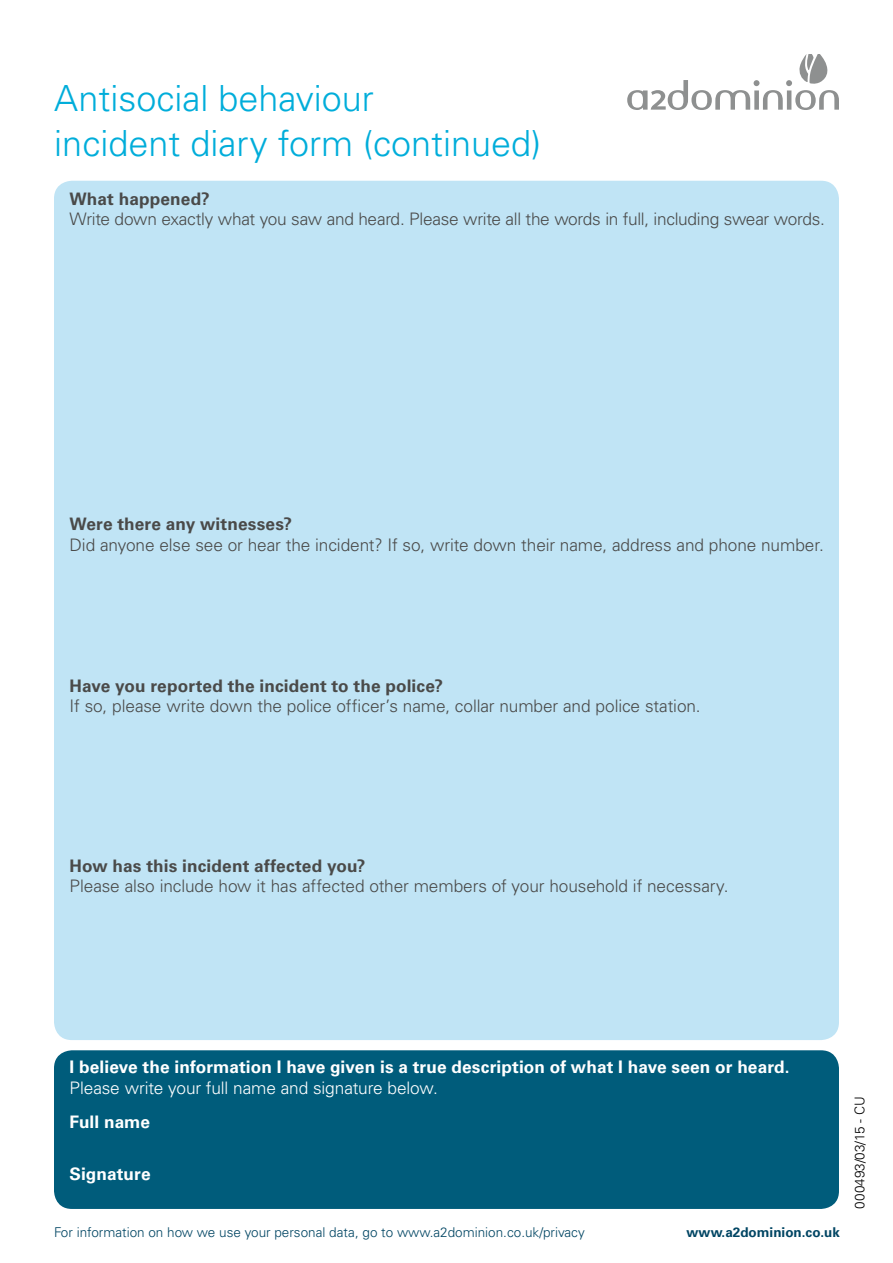
<style>
.page{position:relative;width:893px;height:1263px;background:#fff}
.page>*{position:absolute;margin:0;border:0;box-sizing:border-box;transform-origin:0 0}
.t1{font:300 36px/45px "Univers LT Std";color:#00adda}
.t2{font:300 17.25px "Univers LT Std";letter-spacing:-.01em;color:#4a4a49}
.t3{font:700 17.25px "Univers LT Std";letter-spacing:.005em;color:#4a4a49}
.t4{font:700 17.25px "Univers LT Std";letter-spacing:.005em;color:#fff}
.t5{font:300 17.25px "Univers LT Std";letter-spacing:-.01em;color:#fff}
.t6{font:300 13.5px "Univers LT Std";color:#004563}
.t7{font:700 13.5px "Univers LT Std";color:#004563}
.t8{font:300 13.5px "Univers LT Std";color:#000}
</style>
<div class="page">
<div style="left:54px;top:181px;width:785px;height:859px;background:#c0e4f5;border-radius:18px"></div>
<div style="left:54px;top:1050px;width:785px;height:159px;background:#005c7b;border-radius:18px"></div>
<svg style="left:627px;top:54px;width:212px;height:56px"></svg>
<h1 class="t1" style="left:54px;top:76px;width:488px">Antisocial behaviour<br>incident diary form (continued)</h1>
<p class="t3" style="left:70px;top:188px;width:142px">What happened?</p>
<p class="t2" style="left:70px;top:209px;width:757px">Write down exactly what you saw and heard. Please write all the words in full, including swear words.</p>
<p class="t3" style="left:70px;top:514px;width:224px">Were there any witnesses?</p>
<p class="t2" style="left:70px;top:534px;width:756px">Did anyone else see or hear the incident? If so, write down their name, address and phone number.</p>
<p class="t3" style="left:70px;top:675px;width:375px">Have you reported the incident to the police?</p>
<p class="t2" style="left:70px;top:696px;width:633px">If so, please write down the police officer’s name, collar number and police station.</p>
<p class="t3" style="left:70px;top:855px;width:297px">How has this incident affected you?</p>
<p class="t2" style="left:70px;top:876px;width:660px">Please also include how it has affected other members of your household if necessary.</p>
<p class="t4" style="left:70px;top:1056px;width:722px">I believe the information I have given is a true description of what I have seen or heard.</p>
<p class="t5" style="left:70px;top:1077px;width:370px">Please write your full name and signature below.</p>
<p class="t4" style="left:70px;top:1112px;width:82px">Full name</p>
<p class="t4" style="left:70px;top:1163px;width:83px">Signature</p>
<p class="t6" style="left:54px;top:1224px;width:532px">For information on how we use your personal data, go to www.a2dominion.co.uk/privacy</p>
<p class="t7" style="left:687px;top:1224px;width:155px">www.a2dominion.co.uk</p>
<p class="t8" style="left:852px;top:1209px;width:114px;rotate:-90deg">000493/03/15 - CU</p>
</div>
